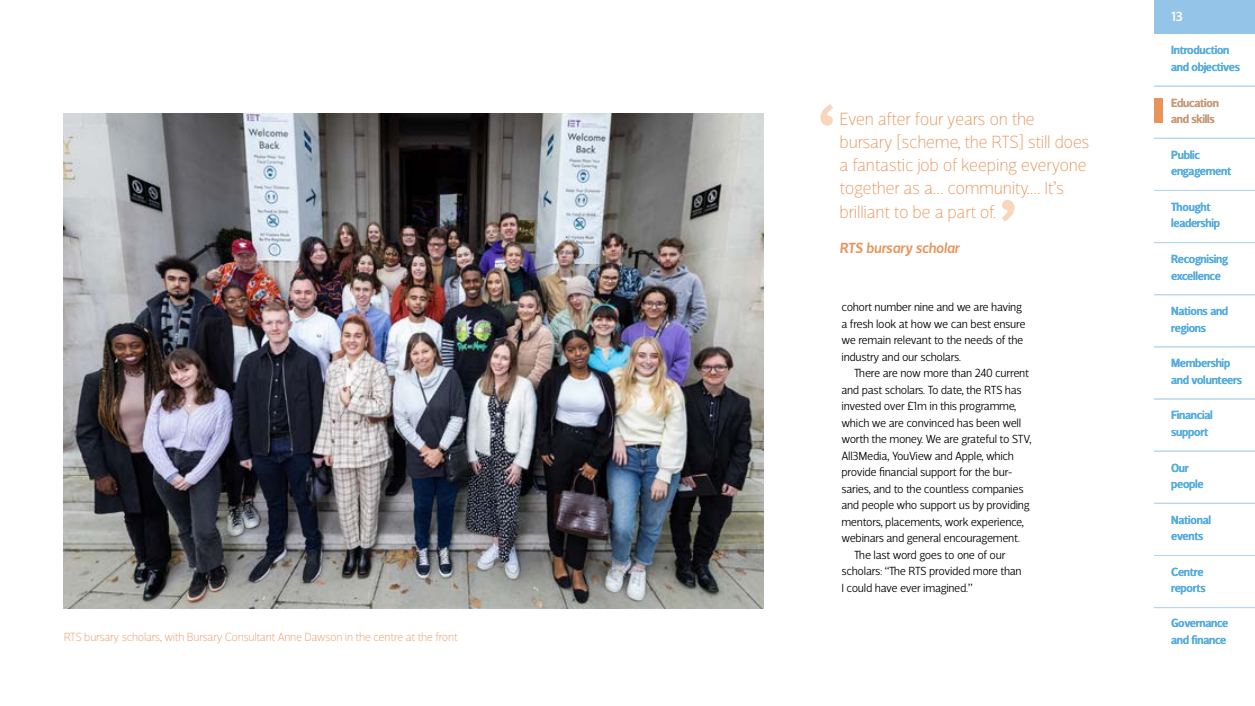
<style>
.page{position:relative;width:1255px;height:706px;background:#fff}
.page>*{position:absolute;margin:0;border:0;box-sizing:border-box;transform-origin:0 0}
.t1{font:700 79.5px "Velino Sans";color:#f7d6bc}
.t2{font:100 18px/23.2px "Velino Sans";letter-spacing:-.02em;color:#e89358}
.t3{font:italic 500 15px "Velino Sans";letter-spacing:-.02em;color:#e89358}
.t4{font:500 13.5px "Velino Sans";color:#fff}
.t5{font:300 12px/16.5px "Velino Sans";letter-spacing:-.025em;color:#000}
.t6{font:500 12px/16.5px "Velino Sans";letter-spacing:-.025em;color:#55adde}
.t7{font:100 12px "Velino Sans";letter-spacing:-.025em;color:#e89358}
.t8{font:500 12px/16.5px "Velino Sans";letter-spacing:-.025em;color:#e89358}
</style>
<div class="page">
<div style="left:1154px;top:0;width:100px;height:34px;background:#94c5e9"></div>
<hr style="left:1154px;top:86px;width:100px;height:1px;background:#b6d6f0">
<hr style="left:1154px;top:138px;width:100px;height:1px;background:#b6d6f0">
<hr style="left:1154px;top:190px;width:100px;height:1px;background:#b6d6f0">
<hr style="left:1154px;top:242px;width:100px;height:1px;background:#b6d6f0">
<hr style="left:1154px;top:294px;width:100px;height:1px;background:#b6d6f0">
<hr style="left:1154px;top:346px;width:100px;height:1px;background:#b6d6f0">
<hr style="left:1154px;top:399px;width:100px;height:1px;background:#b6d6f0">
<hr style="left:1154px;top:451px;width:100px;height:1px;background:#b6d6f0">
<hr style="left:1154px;top:503px;width:100px;height:1px;background:#b6d6f0">
<hr style="left:1154px;top:555px;width:100px;height:1px;background:#b6d6f0">
<hr style="left:1154px;top:607px;width:100px;height:1px;background:#b6d6f0">
<div style="left:1154px;top:98px;width:8px;height:25px;background:#e89358"></div>
<img style="left:64px;top:113px;width:699px;height:495px">
<p class="t7" style="left:64px;top:631px;width:395px">RTS bursary scholars, with Bursary Consultant Anne Dawson in the centre at the front</p>
<h1 class="t1" style="left:817px;top:88px;width:19px">‘</h1>
<h2 class="t2" style="left:839px;top:107px;width:251px">Even after four years on the bursary [scheme, the RTS] still does a fantastic job of keeping everyone together as a… community.… It’s brilliant to be a part of.</h2>
<p class="t3" style="left:839px;top:239px;width:122px">RTS bursary scholar</p>
<h1 class="t1" style="left:999px;top:183px;width:19px">’</h1>
<p class="t5" style="left:841px;top:299px;width:186px">cohort number nine and we are having a fresh look at how we can best ensure we remain relevant to the needs of the industry and our scholars.</p>
<p class="t5" style="left:854px;top:365px;width:176px">There are now more than 240 current</p>
<p class="t5" style="left:841px;top:382px;width:182px">and past scholars. To date, the RTS has</p>
<p class="t5" style="left:841px;top:398px;width:176px">invested over £1m in this programme,</p>
<p class="t5" style="left:841px;top:415px;width:181px">which we are convinced has been well</p>
<p class="t5" style="left:841px;top:431px;width:191px">worth the money. We are grateful to STV,</p>
<p class="t5" style="left:841px;top:448px;width:174px">All3Media, YouView and Apple, which</p>
<p class="t5" style="left:841px;top:464px;width:173px">provide financial support for the bur-</p>
<p class="t5" style="left:841px;top:481px;width:184px">saries, and to the countless companies</p>
<p class="t5" style="left:841px;top:497px;width:190px">and people who support us by providing</p>
<p class="t5" style="left:841px;top:514px;width:184px">mentors, placements, work experience,</p>
<p class="t5" style="left:841px;top:530px;width:180px">webinars and general encouragement.</p>
<p class="t5" style="left:854px;top:547px;width:153px">The last word goes to one of our</p>
<p class="t5" style="left:841px;top:563px;width:182px">scholars: “The RTS provided more than</p>
<p class="t5" style="left:841px;top:580px;width:132px">I could have ever imagined.”</p>
<p class="t4" style="left:1171px;top:9px;width:13px">13</p>
<p class="t6" style="left:1171px;top:43px;width:70px">Introduction and objectives</p>
<p class="t8" style="left:1171px;top:95px;width:49px">Education and skills</p>
<p class="t6" style="left:1171px;top:147px;width:62px">Public engagement</p>
<p class="t6" style="left:1171px;top:199px;width:50px">Thought leadership</p>
<p class="t6" style="left:1171px;top:251px;width:58px">Recognising excellence</p>
<p class="t6" style="left:1171px;top:303px;width:59px">Nations and regions</p>
<p class="t6" style="left:1171px;top:355px;width:72px">Membership and volunteers</p>
<p class="t6" style="left:1171px;top:407px;width:43px">Financial support</p>
<p class="t6" style="left:1171px;top:460px;width:34px">Our people</p>
<p class="t6" style="left:1171px;top:512px;width:41px">National events</p>
<p class="t6" style="left:1171px;top:564px;width:36px">Centre reports</p>
<p class="t6" style="left:1171px;top:615px;width:59px">Governance and finance</p>
</div>
